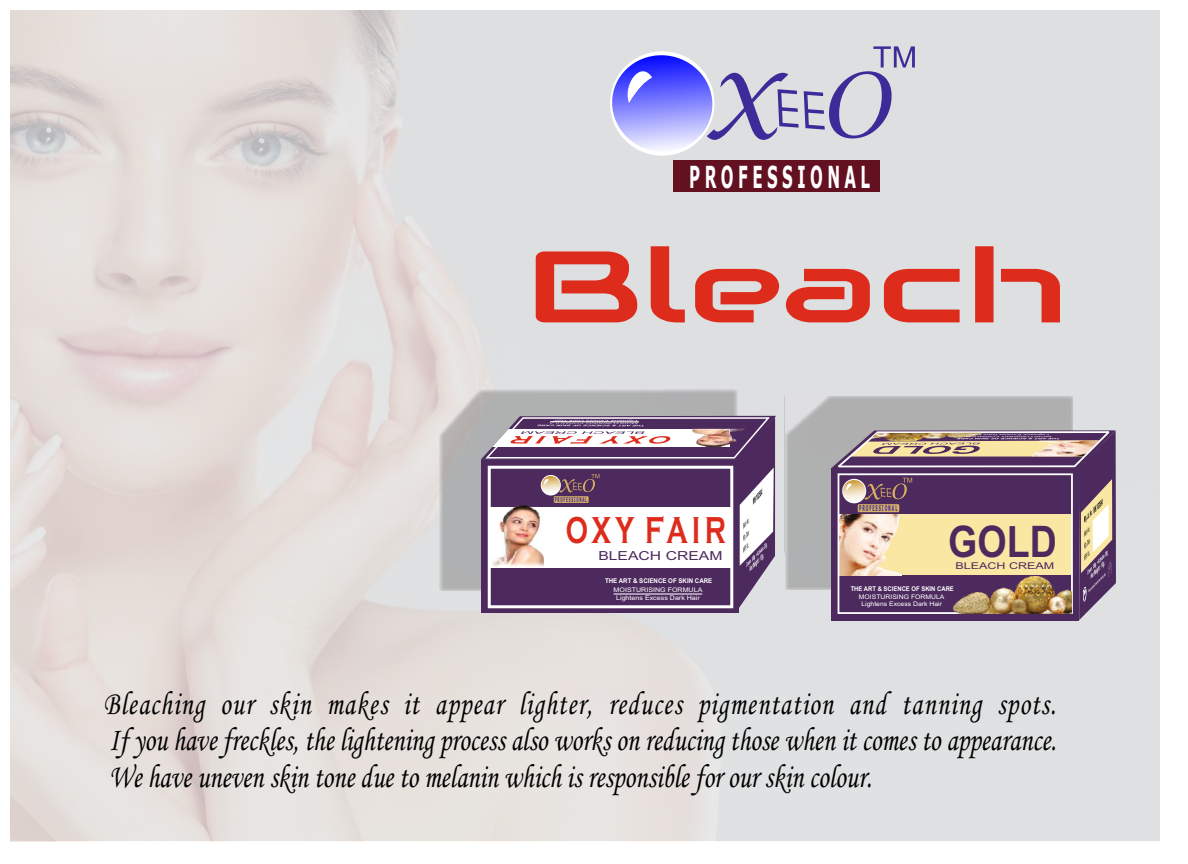
<style>
.page{position:relative;width:1188px;height:864px;background:#fff}
.page>*{position:absolute;margin:0;border:0;box-sizing:border-box;transform-origin:0 0}
.t1{font:101.4px "Audiowide";color:#dd2b1c;scale:1.43 1}
.t2{font:700 43.5px "Arial";color:#4d2a5d;scale:.86 1}
.t3{font:700 38.85px "Copperplate Gothic";letter-spacing:.165em;color:#dd2b1c;scale:.67 1}
.t4{font:33.45px/36.5px "Monotype Corsiva";color:#000;text-align:justify;scale:.8 1}
.t5{font:700 30.45px "Verdana";letter-spacing:.295em;color:#fff;scale:.49 1}
.t6{font:12.45px "Arial";color:#4d2a5d;scale:1.26 1}
.t7{font:9.3px "Arial";color:#4d2a5d;scale:1.35 1}
.t8{font:700 7.95px "Verdana";letter-spacing:.295em;color:#3c2b99;scale:.4 1}
.t9{font:700 6.75px "Verdana";letter-spacing:.295em;color:#3c2b99;scale:.4 1}
.t10{font:700 6.6px "Arial";color:#fff;scale:.94 1}
.t11{font:700 6.45px "Arial";color:#fff;scale:.91 1}
.t12{font:6.3px/7.1px "Arial";color:#fff;text-align:center;scale:1.09 1}
.t13{font:6.3px/8.7px "Arial";color:#fff;text-align:center;scale:1.12 1}
.t14{font:700 1.65px "Arial";color:#fff;scale:3.69 1}
.t15{font:1.5px/1.8px "Arial";color:#fff;text-align:center;scale:4.41 1}
</style>
<div class="page">
<img style="left:11px;top:11px;width:1149px;height:831px">
<div style="left:674px;top:160px;width:206px;height:32px;background:#631121"></div>
<svg style="left:609px;top:46px;width:306px;height:108px;background:#bab9e0"></svg>
<div style="left:785px;top:396px;width:288px;height:194px;background:#000;opacity:.22"></div>
<svg style="left:831px;top:430px;width:285px;height:190px;background:#9c8283"></svg>
<div style="left:858px;top:504px;width:41px;height:8px;background:#dab163"></div>
<div style="left:439px;top:384px;width:301px;height:207px;background:#000;opacity:.22"></div>
<svg style="left:481px;top:416px;width:295px;height:196px"></svg>
<div style="left:554px;top:496px;width:35px;height:7px;background:#dab163"></div>
<p class="t5" style="left:689px;top:165px;width:371px">PROFESSIONAL</p>
<h1 class="t1" style="left:525px;top:222px;width:381px">Bleach</h1>
<p class="t9" style="left:555px;top:497px;width:82px">PROFESSIONAL</p>
<p class="t3" style="left:566px;top:507px;width:241px">OXY FAIR</p>
<p class="t6" style="left:598px;top:551px;width:100px">BLEACH CREAM</p>
<p class="t10" style="left:605px;top:578px;width:116px">THE ART &amp; SCIENCE OF SKIN CARE</p>
<p class="t13" style="left:614px;top:586px;width:81px">MOISTURISING FORMULA<br>Lightens Excess Dark Hair</p>
<p class="t8" style="left:859px;top:505px;width:97px">PROFESSIONAL</p>
<p class="t15" style="left:1052px;top:437px;width:21px;rotate:-180deg">MOISTURISING FORMULA<br>Lightens Excess Dark Hair</p>
<p class="t14" style="left:1060px;top:439px;width:30px;rotate:-180deg">THE ART &amp; SCIENCE OF SKIN CARE</p>
<h2 class="t2" style="left:948px;top:525px;width:128px">GOLD</h2>
<p class="t7" style="left:955px;top:562px;width:75px">BLEACH CREAM</p>
<p class="t11" style="left:851px;top:586px;width:115px">THE ART &amp; SCIENCE OF SKIN CARE</p>
<p class="t12" style="left:859px;top:594px;width:80px">MOISTURISING FORMULA<br>Lightens Excess Dark Hair</p>
<p class="t4" style="left:103px;top:688px;width:1193px">Bleaching our skin makes it appear lighter, reduces pigmentation and tanning spots.<br>If you have freckles, the lightening process also works on reducing those when it comes to appearance.<br>We have uneven skin tone due to melanin which is responsible for our skin colour.</p>
</div>
